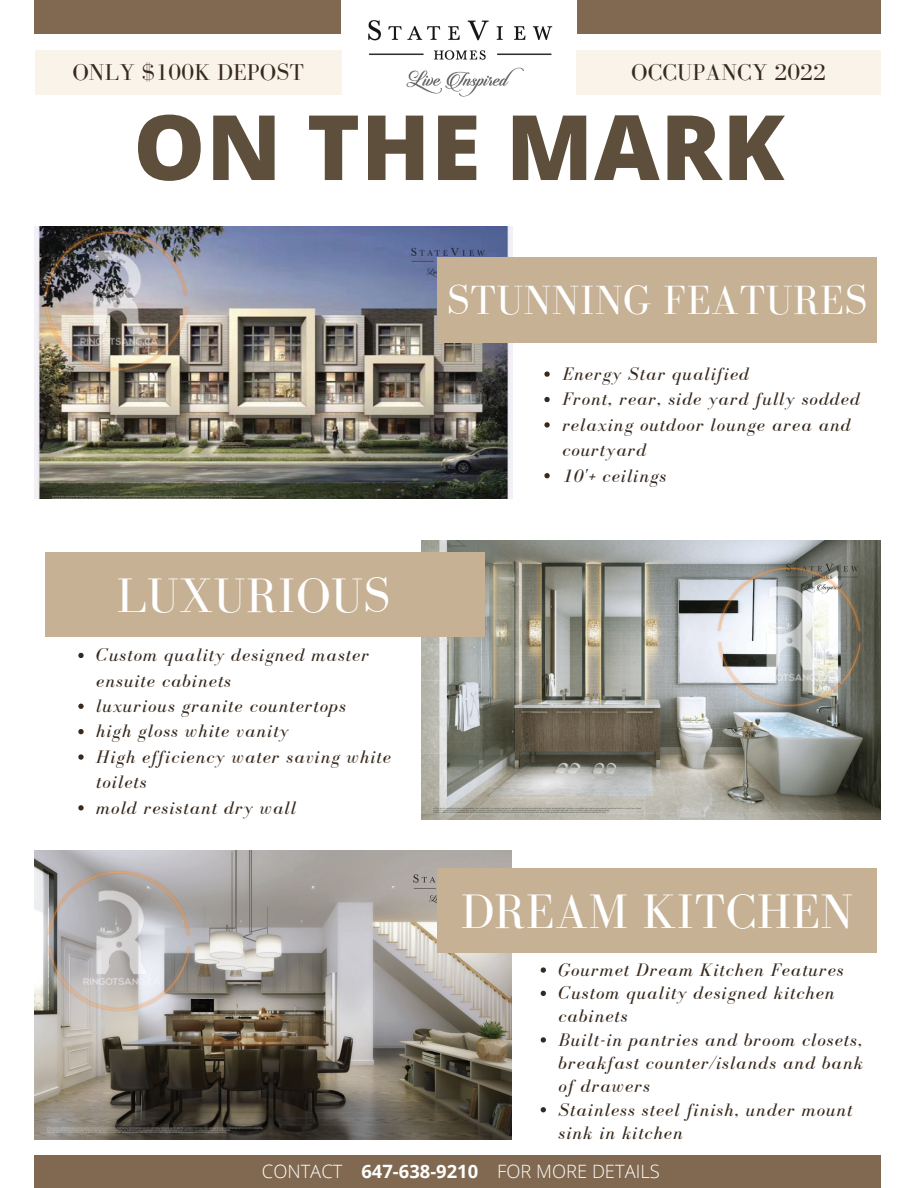
<style>
.page{position:relative;width:918px;height:1188px;background:#fff}
.page>*{position:absolute;margin:0;border:0;box-sizing:border-box;transform-origin:0 0}
.t1{font:800 90.3px "Open Sans";letter-spacing:.01em;color:#5e4f3c}
.t2{font:49.8px "Bodoni FLF";letter-spacing:.01em;color:#fff}
.t3{font:42px "Bodoni FLF";letter-spacing:.01em;color:#fff}
.t4{font:23.7px "Bodoni FLF";letter-spacing:.01em;color:#37291d}
.t5{font:italic 18.6px/25.3px "Bodoni FLF";letter-spacing:.06em;color:#37291d}
.t6{font:300 18.45px "Open Sans";color:#fff}
.s1{font-weight:700}
</style>
<div class="page">
<div style="left:35px;top:1156px;width:846px;height:32px;background:#806950"></div>
<div style="left:35px;top:0;width:846px;height:34px;background:#806950"></div>
<img style="left:34px;top:226px;width:478px;height:273px">
<div style="left:437px;top:258px;width:440px;height:84px;background:#c6b194"></div>
<img style="left:421px;top:540px;width:459px;height:279px">
<div style="left:45px;top:552px;width:440px;height:85px;background:#c6b194"></div>
<img style="left:35px;top:850px;width:477px;height:289px">
<div style="left:437px;top:869px;width:440px;height:84px;background:#c6b194"></div>
<img style="left:342px;top:0;width:235px;height:97px">
<img style="left:46px;top:869px;width:145px;height:142px">
<img style="left:717px;top:566px;width:145px;height:141px">
<img style="left:43px;top:229px;width:146px;height:142px">
<div style="left:35px;top:50px;width:307px;height:45px;background:#faf3e9"></div>
<div style="left:576px;top:50px;width:305px;height:45px;background:#faf3e9"></div>
<svg style="left:544px;top:371px;width:6px;height:6px"></svg>
<svg style="left:544px;top:397px;width:6px;height:5px"></svg>
<svg style="left:544px;top:422px;width:6px;height:6px"></svg>
<svg style="left:544px;top:473px;width:6px;height:5px"></svg>
<svg style="left:78px;top:653px;width:6px;height:5px"></svg>
<svg style="left:78px;top:704px;width:6px;height:5px"></svg>
<svg style="left:78px;top:729px;width:6px;height:5px"></svg>
<svg style="left:78px;top:754px;width:6px;height:6px"></svg>
<svg style="left:78px;top:805px;width:6px;height:6px"></svg>
<svg style="left:541px;top:967px;width:5px;height:6px"></svg>
<svg style="left:541px;top:991px;width:5px;height:5px"></svg>
<svg style="left:541px;top:1037px;width:5px;height:6px"></svg>
<svg style="left:541px;top:1107px;width:5px;height:5px"></svg>
<p class="t4" style="left:72px;top:59px;width:233px">ONLY $100K DEPOST</p>
<p class="t4" style="left:631px;top:59px;width:196px">OCCUPANCY 2022</p>
<h1 class="t1" style="left:133px;top:84px;width:653px">ON THE MARK</h1>
<h3 class="t3" style="left:447px;top:277px;width:422px">STUNNING FEATURES</h3>
<h2 class="t2" style="left:117px;top:568px;width:275px">LUXURIOUS</h2>
<p class="t5" style="left:96px;top:642px;width:296px">Custom quality designed master ensuite cabinets<br>luxurious granite countertops<br>high gloss white vanity<br>High efficiency water saving white toilets<br>mold resistant dry wall</p>
<p class="t5" style="left:562px;top:361px;width:299px">Energy Star qualified<br>Front, rear, side yard fully sodded relaxing outdoor lounge area and courtyard<br>10'+ ceilings</p>
<h2 class="t2" style="left:461px;top:884px;width:394px">DREAM KITCHEN</h2>
<p class="t5" style="left:559px;top:958px;width:306px;line-height:23.2px">Gourmet Dream Kitchen Features<br>Custom quality designed kitchen cabinets<br>Built-in pantries and broom closets, breakfast counter/islands and bank of drawers<br>Stainless steel finish, under mount sink in kitchen</p>
<p class="t6" style="left:262px;top:1158px;width:399px">CONTACT <span class="s1">647-638-9210</span> FOR MORE DETAILS</p>
</div>
